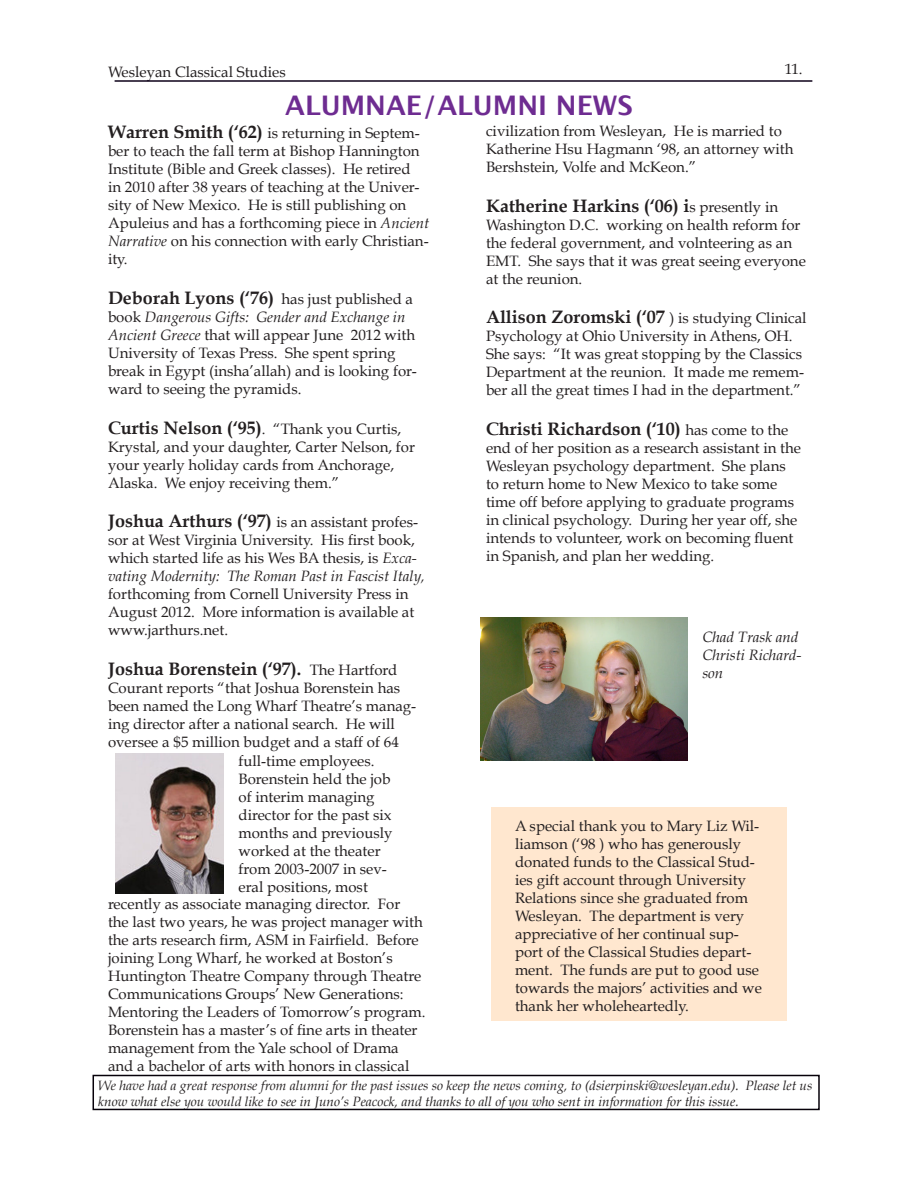
<style>
.page{position:relative;width:918px;height:1188px;background:#fff}
.page>*{position:absolute;margin:0;border:0;box-sizing:border-box;transform-origin:0 0}
.t1{font:700 27px "Lucida Grande";color:#6e2c91}
.t2{font:700 18px "Book Antiqua";color:#231f20}
.t3{font:15px/18px "Book Antiqua";color:#231f20}
.t4{font:italic 15px/18px "Book Antiqua";color:#231f20}
.t5{font:italic 13.5px/16.2px "Book Antiqua";color:#231f20}
.s1{font-weight:700;font-size:18px}
.s2{font-style:italic}
.s3{font-weight:400;font-size:15px}
</style>
<div class="page">
<div style="left:491px;top:807px;width:296px;height:214px;background:#ffe7cf"></div>
<img style="left:115px;top:753px;width:108px;height:140px">
<img style="left:480px;top:617px;width:208px;height:143px">
<hr style="left:115px;top:80px;width:697px;height:2px;background:#0c0019">
<div style="left:93px;top:1075px;width:727px;height:35px;border:2px solid #060009"></div>
<p class="t3" style="left:108px;top:63px;width:179px">Wesleyan Classical Studies</p>
<p class="t1" style="left:285px;top:84px;width:349px">ALUMNAE/ALUMNI NEWS</p>
<p class="t3" style="left:785px;top:60px;width:19px">11.</p>
<p class="t3" style="left:108px;top:124px;width:323px"><span class="s1">Warren Smith (‘62)</span> is returning in Septem&shy;ber to teach the fall term at Bishop Hannington Institute (Bible and Greek classes). He retired<br>in 2010 after 38 years of teaching at the Univer&shy;sity of New Mexico. He is still publishing on Apuleius and has a forthcoming piece in <span class="s2">Ancient Narrative</span> on his connection with early Christian&shy;ity.</p>
<p class="t2" style="left:108px;top:287px;width:307px">Deborah Lyons (‘76) <span class="s3">has just published a</span></p>
<p class="t3" style="left:108px;top:308px;width:310px">book <span class="s2">Dangerous Gifts: Gender and Exchange in Ancient Greece</span> that will appear June 2012 with University of Texas Press. She spent spring break in Egypt (insha’allah) and is looking for&shy;ward to seeing the pyramids.</p>
<p class="t2" style="left:108px;top:417px;width:295px">Curtis Nelson (‘95)<span class="s3">. “Thank you Curtis,</span></p>
<p class="t3" style="left:108px;top:437px;width:309px">Krystal, and your daughter, Carter Nelson, for your yearly holiday cards from Anchorage,<br>Alaska. We enjoy receiving them.”</p>
<p class="t3" style="left:108px;top:513px;width:318px"><span class="s1">Joshua Arthurs (‘97)</span> is an assistant profes&shy;sor at West Virginia University. His first book, which started life as his Wes BA thesis, is <span class="s2">Exca&shy;vating Modernity: The Roman Past in Fascist Italy, </span>forthcoming from Cornell University Press in August 2012. More information is available at www.jarthurs.net.</p>
<p class="t2" style="left:108px;top:658px;width:291px">Joshua Borenstein (‘97). <span class="s3">The Hartford</span></p>
<p class="t3" style="left:108px;top:679px;width:310px">Courant reports “that Joshua Borenstein has been named the Long Wharf Theatre’s manag&shy;ing director after a national search. He will oversee a $5 million budget and a staff of 64</p>
<p class="t3" style="left:239px;top:752px;width:156px">full-time employees.<br>Borenstein held the job of interim managing director for the past six months and previously worked at the theater from 2003-2007 in sev&shy;eral positions, most</p>
<p class="t3" style="left:108px;top:895px;width:319px">recently as associate managing director. For<br>the last two years, he was project manager with the arts research firm, ASM in Fairfield. Before joining Long Wharf, he worked at Boston’s Huntington Theatre Company through Theatre Communications Groups’ New Generations:<br>Mentoring the Leaders of Tomorrow’s program.<br>Borenstein has a master’s of fine arts in theater management from the Yale school of Drama and a bachelor of arts with honors in classical</p>
<p class="t3" style="left:486px;top:122px;width:309px">civilization from Wesleyan, He is married to<br>Katherine Hsu Hagmann ‘98, an attorney with<br>Bershstein, Volfe and McKeon.”</p>
<p class="t2" style="left:486px;top:195px;width:294px">Katherine Harkins (‘06) i<span class="s3">s presently in</span></p>
<p class="t3" style="left:486px;top:216px;width:321px">Washington D.C. working on health reform for the federal government, and volnteering as an EMT. She says that it was great seeing everyone at the reunion.</p>
<p class="t2" style="left:486px;top:307px;width:322px">Allison Zoromski (‘07 <span class="s3">) is studying Clinical</span></p>
<p class="t3" style="left:486px;top:327px;width:319px">Psychology at Ohio University in Athens, OH.<br>She says: “It was great stopping by the Classics Department at the reunion. It made me remem&shy;ber all the great times I had in the department.”</p>
<p class="t2" style="left:486px;top:418px;width:304px">Christi Richardson (‘10) <span class="s3">has come to the</span></p>
<p class="t3" style="left:486px;top:439px;width:317px">end of her position as a research assistant in the Wesleyan psychology department. She plans to return home to New Mexico to take some time off before applying to graduate programs in clinical psychology. During her year off, she intends to volunteer, work on becoming fluent in Spanish, and plan her wedding.</p>
<p class="t4" style="left:702px;top:628px;width:101px">Chad Trask and<br>Christi Richard&shy;son</p>
<p class="t3" style="left:515px;top:817px;width:248px">A special thank you to Mary Liz Wil&shy;liamson (‘98 ) who has generously donated funds to the Classical Stud&shy;ies gift account through University Relations since she graduated from Wesleyan. The department is very appreciative of her continual sup&shy;port of the Classical Studies depart&shy;ment. The funds are put to good use towards the majors’ activities and we thank her wholeheartedly.</p>
<p class="t5" style="left:98px;top:1077px;width:716px">We have had a great response from alumni for the past issues so keep the news coming, to (dsierpinski@wesleyan.edu). Please let us know what else you would like to see in Juno’s Peacock, and thanks to all of you who sent in information for this issue.</p>
</div>
